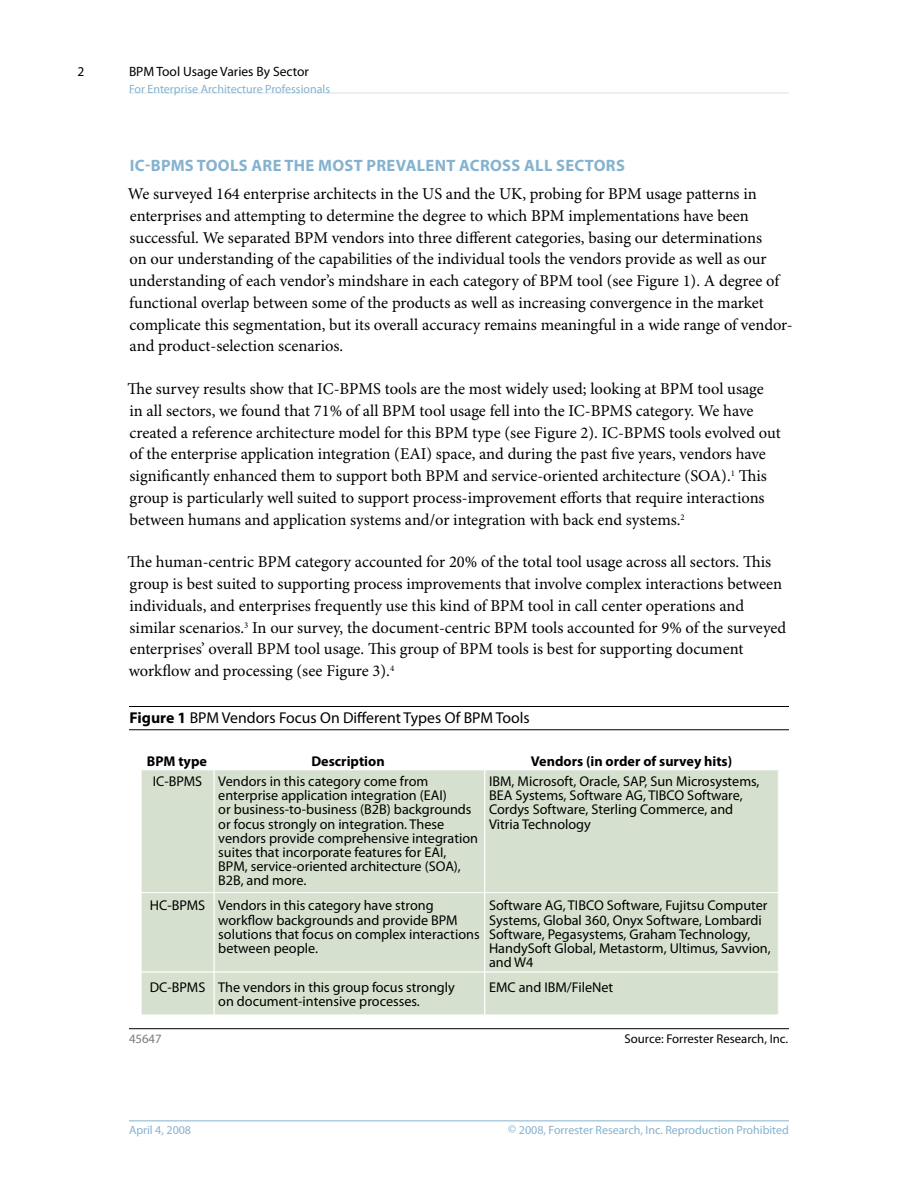
<style>
.page{position:relative;width:918px;height:1188px;background:#fff}
.page>*{position:absolute;margin:0;border:0;box-sizing:border-box;transform-origin:0 0}
.t1{font:16.5px/21.8px "Minion Pro";color:#000}
.t2{font:700 16.5px "Myriad Pro";letter-spacing:.02em;color:#84b2cf}
.t3{font:15.75px "Myriad Pro";color:#000}
.t4{font:14.25px/14.2px "Myriad Pro";color:#000}
.t5{font:700 14.25px "Myriad Pro";color:#000}
.t6{font:13.5px "Myriad Pro";color:#000}
.t7{font:12.75px "Myriad Pro";color:#000}
.t8{font:12.75px "Myriad Pro";color:#797b7d}
.t9{font:12px "Myriad Pro";color:#84b2cf}
.s1{font-weight:700}
</style>
<div class="page">
<hr style="left:129px;top:1120px;width:660px;height:1px;background:#84b2cf">
<hr style="left:129px;top:93px;width:660px;height:1px;background:#d4e4ee">
<hr style="left:129px;top:706px;width:660px;height:1px;background:#000">
<hr style="left:129px;top:729px;width:660px;height:1px;background:#000">
<hr style="left:129px;top:1028px;width:660px;height:1px;background:#000">
<div style="left:214px;top:770px;width:271px;height:123px;background:#d5e1ce"></div>
<div style="left:214px;top:769px;width:271px;height:124px;border:1px solid #fff"></div>
<div style="left:141px;top:770px;width:73px;height:123px;background:#d5e1ce"></div>
<div style="left:141px;top:769px;width:73px;height:124px;border:1px solid #fff"></div>
<div style="left:485px;top:770px;width:293px;height:123px;background:#d5e1ce"></div>
<div style="left:484px;top:769px;width:295px;height:124px;border:1px solid #fff"></div>
<div style="left:214px;top:893px;width:271px;height:79px;background:#d5e1ce"></div>
<div style="left:214px;top:892px;width:271px;height:81px;border:1px solid #fff"></div>
<div style="left:141px;top:893px;width:73px;height:79px;background:#d5e1ce"></div>
<div style="left:141px;top:892px;width:73px;height:81px;border:1px solid #fff"></div>
<div style="left:485px;top:893px;width:293px;height:79px;background:#d5e1ce"></div>
<div style="left:484px;top:892px;width:295px;height:81px;border:1px solid #fff"></div>
<div style="left:214px;top:972px;width:271px;height:43px;background:#d5e1ce"></div>
<div style="left:214px;top:972px;width:271px;height:43px;border:1px solid #fff"></div>
<div style="left:141px;top:972px;width:73px;height:43px;background:#d5e1ce"></div>
<div style="left:141px;top:972px;width:73px;height:43px;border:1px solid #fff"></div>
<div style="left:485px;top:972px;width:293px;height:43px;background:#d5e1ce"></div>
<div style="left:484px;top:972px;width:295px;height:43px;border:1px solid #fff"></div>
<p class="t6" style="left:78px;top:64px;width:8px">2</p>
<p class="t6" style="left:129px;top:64px;width:182px">BPM Tool Usage Varies By Sector</p>
<p class="t9" style="left:129px;top:82px;width:203px">For Enterprise Architecture Professionals</p>
<p class="t2" style="left:130px;top:157px;width:497px">IC-BPMS TOOLS ARE THE MOST PREVALENT ACROSS ALL SECTORS</p>
<p class="t1" style="left:128px;top:184px;width:666px">We surveyed 164 enterprise architects in the US and the UK, probing for BPM usage patterns in enterprises and attempting to determine the degree to which BPM implementations have been successful. We separated BPM vendors into three different categories, basing our determinations<br>on our understanding of the capabilities of the individual tools the vendors provide as well as our understanding of each vendor’s mindshare in each category of BPM tool (see Figure 1). A degree of functional overlap between some of the products as well as increasing convergence in the market complicate this segmentation, but its overall accuracy remains meaningful in a wide range of vendor&shy;and product-selection scenarios.</p>
<p class="t1" style="left:128px;top:379px;width:655px">The survey results show that IC-BPMS tools are the most widely used; looking at BPM tool usage in all sectors, we found that 71% of all BPM tool usage fell into the IC-BPMS category. We have created a reference architecture model for this BPM type (see Figure 2). IC-BPMS tools evolved out of the enterprise application integration (EAI) space, and during the past five years, vendors have significantly enhanced them to support both BPM and service-oriented architecture (SOA).<sup>1</sup> This group is particularly well suited to support process-improvement efforts that require interactions between humans and application systems and/or integration with back end systems.<sup>2</sup></p>
<p class="t1" style="left:128px;top:552px;width:660px">The human-centric BPM category accounted for 20% of the total tool usage across all sectors. This group is best suited to supporting process improvements that involve complex interactions between individuals, and enterprises frequently use this kind of BPM tool in call center operations and similar scenarios.<sup>3</sup> In our survey, the document-centric BPM tools accounted for 9% of the surveyed enterprises’ overall BPM tool usage. This group of BPM tools is best for supporting document workflow and processing (see Figure 3).<sup>4</sup></p>
<p class="t3" style="left:130px;top:709px;width:402px"><span class="s1">Figure 1</span> BPM Vendors Focus On Different Types Of BPM Tools</p>
<p class="t5" style="left:147px;top:753px;width:62px">BPM type</p>
<p class="t5" style="left:311px;top:753px;width:75px">Description</p>
<p class="t5" style="left:531px;top:753px;width:203px">Vendors (in order of survey hits)</p>
<p class="t4" style="left:153px;top:774px;width:51px">IC-BPMS</p>
<p class="t4" style="left:489px;top:774px;width:272px">IBM, Microsoft, Oracle, SAP, Sun Microsystems, BEA Systems, Software AG, TIBCO Software, Cordys Software, Sterling Commerce, and Vitria Technology</p>
<p class="t4" style="left:218px;top:774px;width:261px">Vendors in this category come from enterprise application integration (EAI)<br>or business-to-business (B2B) backgrounds or focus strongly on integration. These vendors provide comprehensive integration suites that incorporate features for EAI, BPM, service-oriented architecture (SOA), B2B, and more.</p>
<p class="t4" style="left:218px;top:899px;width:263px;text-indent:-68px">HC-BPMS Vendors in this category have strong workflow backgrounds and provide BPM solutions that focus on complex interactions between people.</p>
<p class="t4" style="left:489px;top:899px;width:283px">Software AG, TIBCO Software, Fujitsu Computer Systems, Global 360, Onyx Software, Lombardi Software, Pegasystems, Graham Technology, HandySoft Global, Metastorm, Ultimus, Savvion, and W4</p>
<p class="t4" style="left:218px;top:980px;width:238px;text-indent:-68px">DC-BPMS The vendors in this group focus strongly on document-intensive processes.</p>
<p class="t4" style="left:489px;top:980px;width:126px">EMC and IBM/FileNet</p>
<p class="t8" style="left:129px;top:1032px;width:34px">45647</p>
<p class="t7" style="left:625px;top:1032px;width:165px">Source: Forrester Research, Inc.</p>
<p class="t9" style="left:129px;top:1123px;width:64px">April 4, 2008</p>
<p class="t9" style="left:508px;top:1123px;width:282px">© 2008, Forrester Research, Inc. Reproduction Prohibited</p>
</div>
